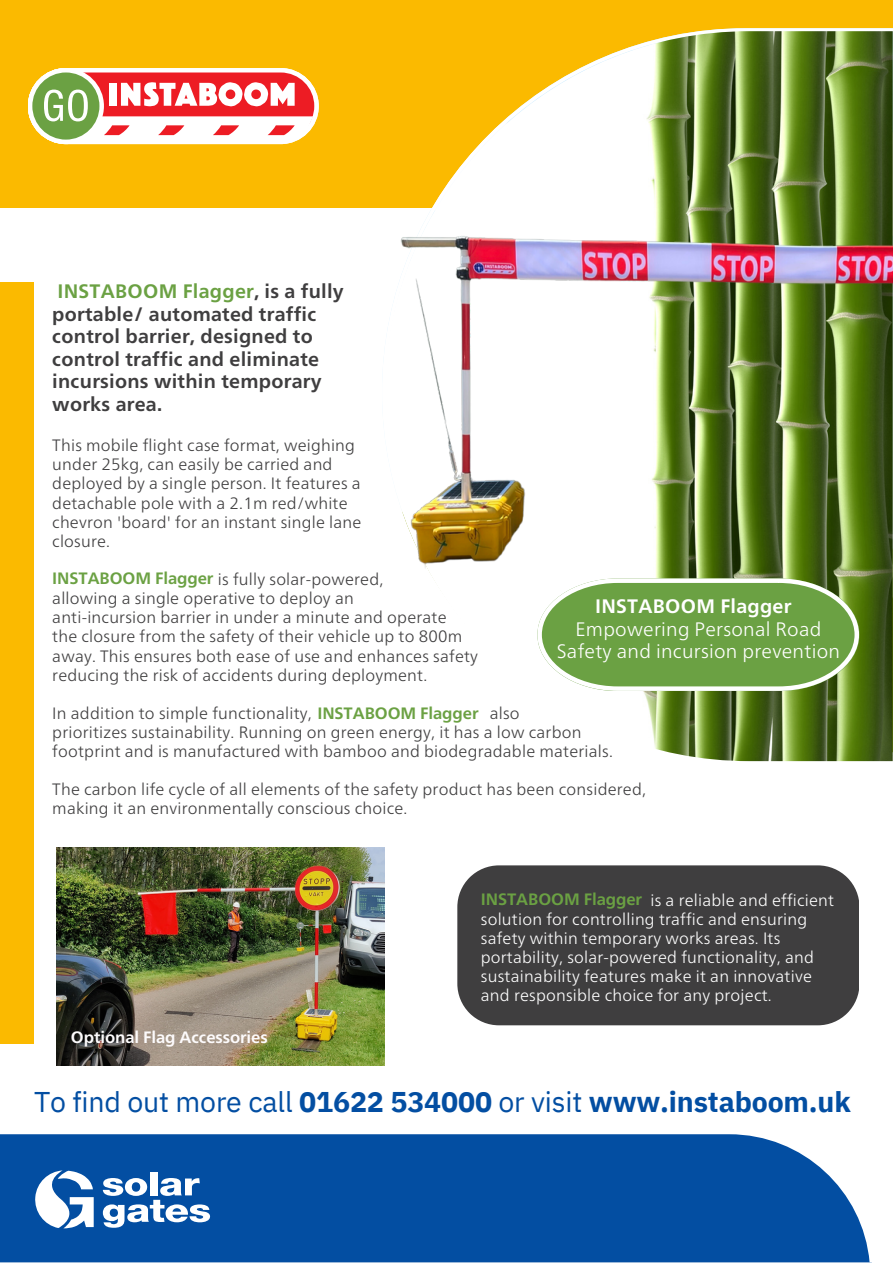
<style>
.page{position:relative;width:893px;height:1264px;background:#fff}
.page>*{position:absolute;margin:0;border:0;box-sizing:border-box;transform-origin:0 0}
.t1{font:700 28.5px "IBM Plex Sans";letter-spacing:-.005em;color:#034ea2}
.t2{font:700 19.5px/22.5px "Frutiger Neue LT";letter-spacing:.015em;color:#3f3e3f}
.t3{font:300 19.5px/22.5px "Frutiger Neue LT";letter-spacing:.015em;color:#fff;text-align:center}
.t4{font:700 19.5px "Frutiger Neue LT";letter-spacing:.015em;color:#fff}
.t5{font:300 16.5px "Frutiger Neue LT";letter-spacing:.015em;color:#3f3e3f}
.t6{font:300 16.5px/19px "Frutiger Neue LT";letter-spacing:.015em;color:#fff}
.t7{font:700 16.5px "Frutiger Neue LT";letter-spacing:-.005em;color:#fdfbfc}
.t8{font:700 16.5px "Frutiger Neue LT";letter-spacing:-.005em;color:#6ba143}
.s1{color:#6ba143}
.s2{font-weight:700;color:#6ba143}
.s3{font-weight:400}
</style>
<div class="page">
<div style="left:0;top:282px;width:34px;height:761px;background:#fbba00"></div>
<div style="left:0;top:0;width:892px;height:208px;background:#fbba00"></div>
<div style="left:0;top:1134px;width:870px;height:128px;background:#034ea2"></div>
<div style="left:150px;top:1172px;width:7px;height:23px;background:#fff"></div>
<svg style="left:103px;top:1177px;width:107px;height:50px"></svg>
<svg style="left:34px;top:1170px;width:60px;height:58px"></svg>
<svg style="left:28px;top:68px;width:291px;height:76px"></svg>
<div style="left:457px;top:865px;width:402px;height:160px;background:#3f3e3f"></div>
<img style="left:424px;top:31px;width:468px;height:730px">
<svg style="left:537px;top:606px;width:322px;height:85px"></svg>
<img style="left:400px;top:223px;width:492px;height:383px">
<img style="left:57px;top:848px;width:327px;height:217px">
<p class="t2" style="left:52px;top:281px;width:293px"><span class="s1">INSTABOOM Flagger</span>, is a fully portable/ automated traffic control barrier, designed to control traffic and eliminate incursions within temporary works area.</p>
<p class="t5" style="left:52px;top:438px;width:304px">This mobile flight case format, weighing</p>
<p class="t5" style="left:52px;top:457px;width:282px">under 25kg, can easily be carried and</p>
<p class="t5" style="left:52px;top:476px;width:310px">deployed by a single person. It features a</p>
<p class="t5" style="left:52px;top:495px;width:297px">detachable pole with a 2.1m red/white</p>
<p class="t5" style="left:52px;top:514px;width:310px">chevron 'board' for an instant single lane</p>
<p class="t5" style="left:52px;top:533px;width:59px">closure.</p>
<p class="t5" style="left:52px;top:572px;width:332px"><span class="s2">INSTABOOM Flagger</span> is fully solar-powered,</p>
<p class="t5" style="left:52px;top:591px;width:303px">allowing a single operative to deploy an</p>
<p class="t5" style="left:52px;top:610px;width:396px">anti-incursion barrier in under a minute and operate</p>
<p class="t5" style="left:52px;top:629px;width:411px">the closure from the safety of their vehicle up to 800m</p>
<p class="t5" style="left:52px;top:648px;width:427px">away. This ensures both ease of use and enhances safety</p>
<p class="t5" style="left:52px;top:667px;width:376px">reducing the risk of accidents during deployment.</p>
<p class="t5" style="left:52px;top:705px;width:427px">In addition to simple functionality, <span class="s2">INSTABOOM Flagger</span></p>
<p class="t5" style="left:489px;top:705px;width:31px">also</p>
<p class="t5" style="left:52px;top:724px;width:530px">prioritizes sustainability. Running on green energy, it has a low carbon</p>
<p class="t5" style="left:52px;top:744px;width:562px">footprint and is manufactured with bamboo and biodegradable materials.</p>
<p class="t5" style="left:52px;top:782px;width:595px">The carbon life cycle of all elements of the safety product has been considered,</p>
<p class="t5" style="left:52px;top:801px;width:356px">making it an environmentally conscious choice.</p>
<p class="t4" style="left:595px;top:597px;width:198px">INSTABOOM Flagger</p>
<p class="t3" style="left:556px;top:618px;width:285px">Empowering Personal Road<br>Safety and incursion prevention</p>
<p class="t7" style="left:71px;top:1029px;width:198px">Optional Flag Accessories</p>
<p class="t8" style="left:481px;top:891px;width:163px">INSTABOOM Flagger</p>
<p class="t6" style="left:481px;top:891px;width:355px;text-indent:170px">is a reliable and efficient solution for controlling traffic and ensuring safety within temporary works areas. Its portability, solar-powered functionality, and sustainability features make it an innovative and responsible choice for any project.</p>
<p class="t1" style="left:34px;top:1083px;width:818px"><span class="s3">To find out more call</span> 01622 534000 <span class="s3">or visit</span> www.instaboom.uk</p>
</div>
